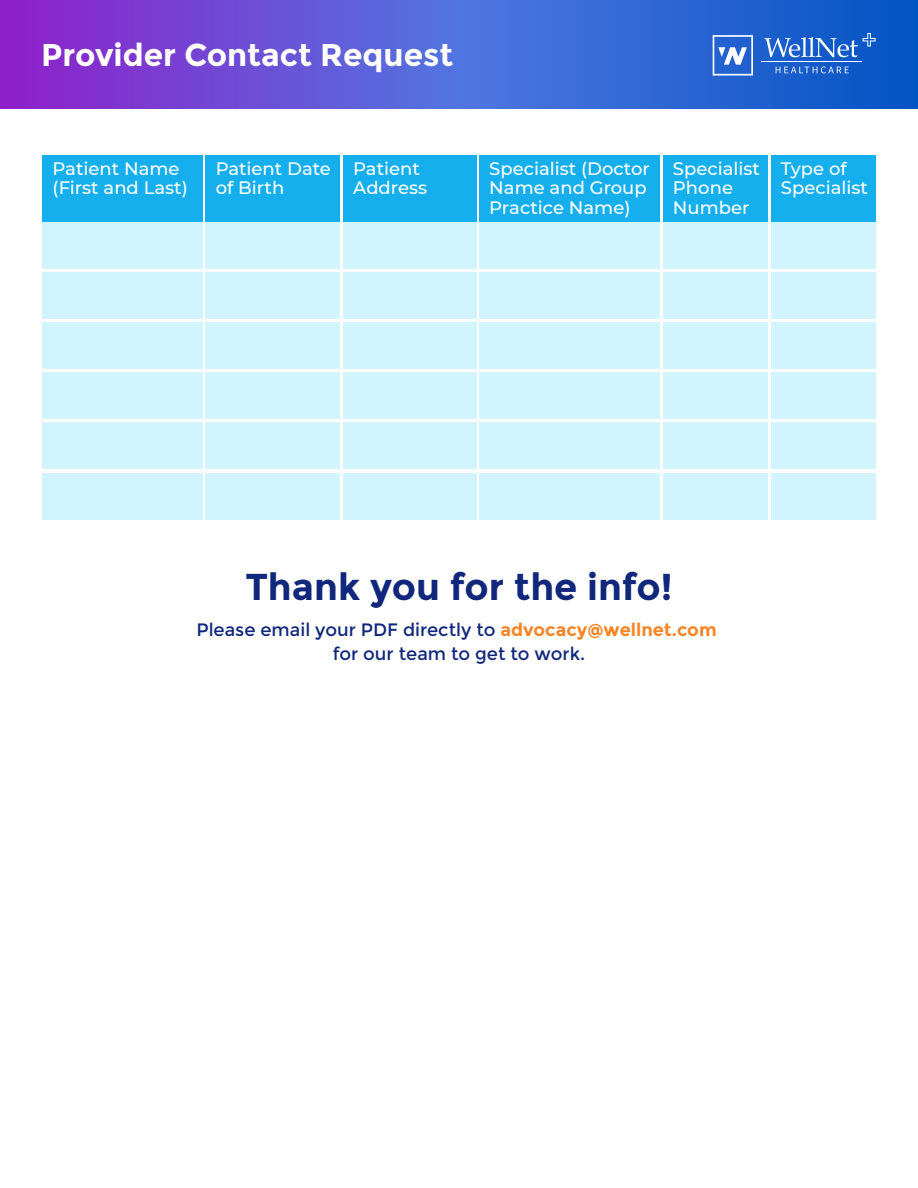
<style>
.page{position:relative;width:918px;height:1188px;background:#fff}
.page>*{position:absolute;margin:0;border:0;box-sizing:border-box;transform-origin:0 0}
.t1{font:700 37.35px "Montserrat";color:#11277c}
.t2{font:700 31.5px "Montserrat";color:#fff}
.t3{font:500 18px/19.5px "Montserrat";color:#fff}
.t4{font:18px/24px "Montserrat";color:#11277c;text-align:center}
.s1{font-weight:700;color:#fa8526}
</style>
<div class="page">
<svg style="left:0;top:0;width:918px;height:108px;background:#4f57d3"></svg>
<svg style="left:764px;top:33px;width:112px;height:24px;background:#447dd4"></svg>
<svg style="left:713px;top:35px;width:40px;height:41px"></svg>
<hr style="left:762px;top:61px;width:100px;height:1px;background:#fff">
<svg style="left:776px;top:66px;width:73px;height:7px"></svg>
<div style="left:42px;top:155px;width:160px;height:67px;background:#16afed"></div>
<div style="left:42px;top:222px;width:160px;height:47px;background:#d1f4fe"></div>
<div style="left:42px;top:272px;width:160px;height:47px;background:#d1f4fe"></div>
<div style="left:42px;top:322px;width:160px;height:47px;background:#d1f4fe"></div>
<div style="left:42px;top:372px;width:160px;height:47px;background:#d1f4fe"></div>
<div style="left:206px;top:155px;width:134px;height:67px;background:#16afed"></div>
<div style="left:206px;top:222px;width:134px;height:47px;background:#d1f4fe"></div>
<div style="left:206px;top:272px;width:134px;height:47px;background:#d1f4fe"></div>
<div style="left:206px;top:322px;width:134px;height:47px;background:#d1f4fe"></div>
<div style="left:206px;top:372px;width:134px;height:47px;background:#d1f4fe"></div>
<div style="left:343px;top:155px;width:133px;height:67px;background:#16afed"></div>
<div style="left:343px;top:222px;width:133px;height:47px;background:#d1f4fe"></div>
<div style="left:343px;top:272px;width:133px;height:47px;background:#d1f4fe"></div>
<div style="left:343px;top:322px;width:133px;height:47px;background:#d1f4fe"></div>
<div style="left:343px;top:372px;width:133px;height:47px;background:#d1f4fe"></div>
<div style="left:479px;top:155px;width:181px;height:67px;background:#16afed"></div>
<div style="left:479px;top:222px;width:181px;height:47px;background:#d1f4fe"></div>
<div style="left:479px;top:272px;width:181px;height:47px;background:#d1f4fe"></div>
<div style="left:479px;top:322px;width:181px;height:47px;background:#d1f4fe"></div>
<div style="left:479px;top:372px;width:181px;height:47px;background:#d1f4fe"></div>
<div style="left:663px;top:155px;width:105px;height:67px;background:#16afed"></div>
<div style="left:663px;top:222px;width:105px;height:47px;background:#d1f4fe"></div>
<div style="left:663px;top:272px;width:105px;height:47px;background:#d1f4fe"></div>
<div style="left:663px;top:322px;width:105px;height:47px;background:#d1f4fe"></div>
<div style="left:663px;top:372px;width:105px;height:47px;background:#d1f4fe"></div>
<div style="left:771px;top:155px;width:105px;height:67px;background:#16afed"></div>
<div style="left:771px;top:222px;width:105px;height:47px;background:#d1f4fe"></div>
<div style="left:771px;top:272px;width:105px;height:47px;background:#d1f4fe"></div>
<div style="left:771px;top:322px;width:105px;height:47px;background:#d1f4fe"></div>
<div style="left:771px;top:372px;width:105px;height:47px;background:#d1f4fe"></div>
<div style="left:42px;top:422px;width:160px;height:47px;background:#d1f4fe"></div>
<div style="left:42px;top:473px;width:160px;height:46px;background:#d1f4fe"></div>
<div style="left:206px;top:422px;width:134px;height:47px;background:#d1f4fe"></div>
<div style="left:206px;top:473px;width:134px;height:46px;background:#d1f4fe"></div>
<div style="left:343px;top:422px;width:133px;height:47px;background:#d1f4fe"></div>
<div style="left:343px;top:473px;width:133px;height:46px;background:#d1f4fe"></div>
<div style="left:479px;top:422px;width:181px;height:47px;background:#d1f4fe"></div>
<div style="left:479px;top:473px;width:181px;height:46px;background:#d1f4fe"></div>
<div style="left:663px;top:422px;width:105px;height:47px;background:#d1f4fe"></div>
<div style="left:663px;top:473px;width:105px;height:46px;background:#d1f4fe"></div>
<div style="left:771px;top:422px;width:105px;height:47px;background:#d1f4fe"></div>
<div style="left:771px;top:473px;width:105px;height:46px;background:#d1f4fe"></div>
<h2 class="t2" style="left:41px;top:36px;width:414px">Provider Contact Request</h2>
<p class="t3" style="left:53px;top:158px;width:137px">Patient Name (First and Last)</p>
<p class="t3" style="left:216px;top:158px;width:117px">Patient Date of Birth</p>
<p class="t3" style="left:353px;top:158px;width:75px">Patient<br>Address</p>
<p class="t3" style="left:489px;top:158px;width:162px">Specialist (Doctor<br>Name and Group<br>Practice Name)</p>
<p class="t3" style="left:673px;top:158px;width:89px">Specialist<br>Phone<br>Number</p>
<p class="t3" style="left:781px;top:158px;width:89px">Type of<br>Specialist</p>
<h1 class="t1" style="left:245px;top:564px;width:429px">Thank you for the info!</h1>
<p class="t4" style="left:196px;top:618px;width:522px">Please email your PDF directly to <span class="s1">advocacy@wellnet.com </span>for our team to get to work.</p>
</div>
